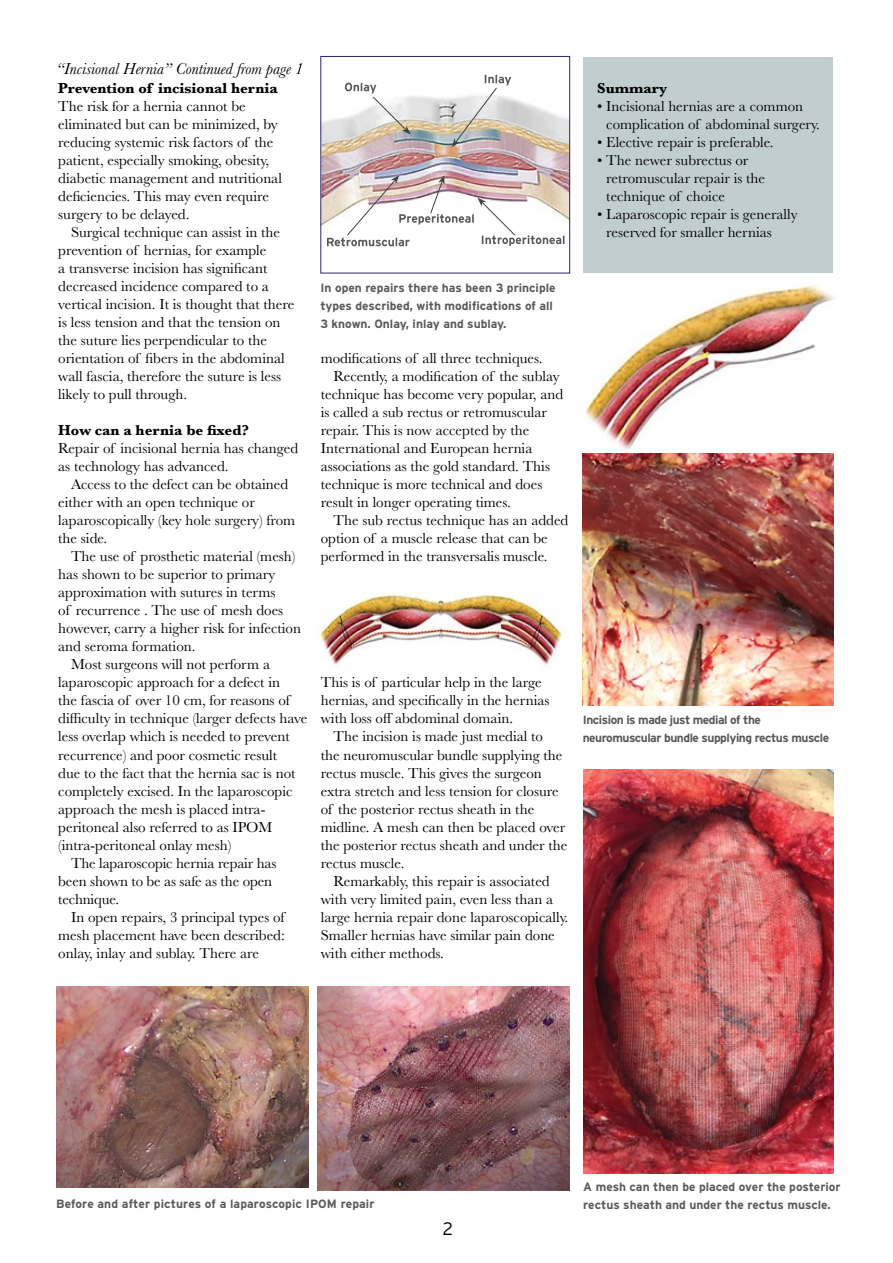
<style>
.page{position:relative;width:893px;height:1263px;background:#fff}
.page>*{position:absolute;margin:0;border:0;box-sizing:border-box;transform-origin:0 0}
.t1{font:300 18px "Interstate";color:#000}
.t2{font:italic 16.5px "Baskerville";color:#000}
.t3{font:15px/18px "Baskerville";color:#000}
.t4{font:700 15px "Baskerville";color:#000}
.t5{font:700 12px/18px "Interstate";color:#58595b}
.t6{font:700 12px/18px "Interstate";letter-spacing:-.04em;color:#58595b}
</style>
<div class="page">
<img style="left:317px;top:986px;width:253px;height:204px">
<img style="left:56px;top:986px;width:253px;height:201px">
<img style="left:322px;top:86px;width:246px;height:161px">
<div style="left:320px;top:56px;width:250px;height:217px;border:1px solid #29256a"></div>
<img style="left:584px;top:264px;width:250px;height:185px">
<img style="left:315px;top:593px;width:248px;height:72px">
<div style="left:583px;top:58px;width:249px;height:215px;background:#c1ced1"></div>
<img style="left:583px;top:770px;width:250px;height:403px">
<img style="left:583px;top:453px;width:250px;height:252px">
<img style="left:327px;top:175px;width:237px;height:71px">
<svg style="left:452px;top:74px;width:59px;height:73px"></svg>
<svg style="left:345px;top:82px;width:66px;height:52px"></svg>
<p class="t2" style="left:57px;top:57px;width:248px">“Incisional Hernia” Continued from page 1</p>
<p class="t4" style="left:58px;top:78px;width:221px">Prevention of incisional hernia</p>
<p class="t3" style="left:58px;top:98px;width:225px">The risk for a hernia cannot be eliminated but can be minimized, by reducing systemic risk factors of the patient, especially smoking, obesity, diabetic management and nutritional deficiencies. This may even require surgery to be delayed.</p>
<p class="t3" style="left:58px;top:224px;width:237px;text-indent:13px">Surgical technique can assist in the prevention of hernias, for example<br>a transverse incision has significant decreased incidence compared to a vertical incision. It is thought that there is less tension and that the tension on the suture lies perpendicular to the orientation of fibers in the abdominal wall fascia, therefore the suture is less likely to pull through.</p>
<p class="t4" style="left:58px;top:420px;width:192px">How can a hernia be fixed?</p>
<p class="t3" style="left:58px;top:440px;width:242px">Repair of incisional hernia has changed as technology has advanced.</p>
<p class="t3" style="left:58px;top:476px;width:239px;text-indent:13px">Access to the defect can be obtained either with an open technique or laparoscopically (key hole surgery) from the side.</p>
<p class="t3" style="left:71px;top:548px;width:226px">The use of prosthetic material (mesh)</p>
<p class="t3" style="left:58px;top:566px;width:219px">has shown to be superior to primary</p>
<p class="t3" style="left:58px;top:584px;width:219px">approximation with sutures in terms</p>
<p class="t3" style="left:58px;top:602px;width:226px">of recurrence . The use of mesh does</p>
<p class="t3" style="left:58px;top:620px;width:244px">however, carry a higher risk for infection</p>
<p class="t3" style="left:58px;top:638px;width:139px">and seroma formation.</p>
<p class="t3" style="left:71px;top:656px;width:201px">Most surgeons will not perform a</p>
<p class="t3" style="left:58px;top:674px;width:223px">laparoscopic approach for a defect in</p>
<p class="t3" style="left:58px;top:692px;width:233px">the fascia of over 10 cm, for reasons of</p>
<p class="t3" style="left:58px;top:710px;width:251px">difficulty in technique (larger defects have</p>
<p class="t3" style="left:58px;top:728px;width:233px">less overlap which is needed to prevent</p>
<p class="t3" style="left:58px;top:746px;width:220px">recurrence) and poor cosmetic result</p>
<p class="t3" style="left:58px;top:764px;width:239px">due to the fact that the hernia sac is not</p>
<p class="t3" style="left:58px;top:782px;width:236px">completely excised. In the laparoscopic</p>
<p class="t3" style="left:58px;top:800px;width:209px">approach the mesh is placed intra-</p>
<p class="t3" style="left:58px;top:818px;width:216px">peritoneal also referred to as IPOM</p>
<p class="t3" style="left:58px;top:836px;width:174px">(intra-peritoneal onlay mesh)</p>
<p class="t3" style="left:71px;top:854px;width:207px">The laparoscopic hernia repair has</p>
<p class="t3" style="left:58px;top:872px;width:215px">been shown to be as safe as the open</p>
<p class="t3" style="left:58px;top:890px;width:63px">technique.</p>
<p class="t3" style="left:71px;top:908px;width:215px">In open repairs, 3 principal types of</p>
<p class="t3" style="left:58px;top:926px;width:228px">mesh placement have been described:</p>
<p class="t3" style="left:58px;top:944px;width:202px">onlay, inlay and sublay. There are</p>
<p class="t5" style="left:320px;top:278px;width:237px">In open repairs there has been 3 principle types described, with modifications of all<br>3 known. Onlay, inlay and sublay.</p>
<p class="t3" style="left:321px;top:350px;width:223px">modifications of all three techniques.</p>
<p class="t3" style="left:333px;top:368px;width:228px">Recently, a modification of the sublay</p>
<p class="t3" style="left:321px;top:386px;width:244px">technique has become very popular, and</p>
<p class="t3" style="left:321px;top:404px;width:228px">is called a sub rectus or retromuscular</p>
<p class="t3" style="left:321px;top:422px;width:210px">repair. This is now accepted by the</p>
<p class="t3" style="left:321px;top:440px;width:213px">International and European hernia</p>
<p class="t3" style="left:321px;top:458px;width:231px">associations as the gold standard. This</p>
<p class="t3" style="left:321px;top:476px;width:223px">technique is more technical and does</p>
<p class="t3" style="left:321px;top:494px;width:192px">result in longer operating times.</p>
<p class="t3" style="left:333px;top:512px;width:236px">The sub rectus technique has an added</p>
<p class="t3" style="left:321px;top:530px;width:229px">option of a muscle release that can be</p>
<p class="t3" style="left:321px;top:548px;width:228px">performed in the transversalis muscle.</p>
<p class="t3" style="left:321px;top:674px;width:230px">This is of particular help in the large hernias, and specifically in the hernias with loss off abdominal domain.</p>
<p class="t3" style="left:321px;top:728px;width:248px;text-indent:13px">The incision is made just medial to<br>the neuromuscular bundle supplying the rectus muscle. This gives the surgeon extra stretch and less tension for closure of the posterior rectus sheath in the midline. A mesh can then be placed over the posterior rectus sheath and under the rectus muscle.</p>
<p class="t3" style="left:321px;top:872px;width:249px;text-indent:13px">Remarkably, this repair is associated with very limited pain, even less than a large hernia repair done laparoscopically.<br>Smaller hernias have similar pain done with either methods.</p>
<p class="t4" style="left:597px;top:78px;width:71px">Summary</p>
<p class="t3" style="left:606px;top:98px;width:215px;text-indent:-9px">• Incisional hernias are a common complication of abdominal surgery.</p>
<p class="t3" style="left:597px;top:134px;width:178px">• Elective repair is preferable.</p>
<p class="t3" style="left:606px;top:152px;width:160px;text-indent:-9px">• The newer subrectus or retromuscular repair is the technique of choice</p>
<p class="t3" style="left:606px;top:206px;width:193px;text-indent:-9px">• Laparoscopic repair is generally reserved for smaller hernias</p>
<p class="t6" style="left:583px;top:711px;width:248px">Incision is made just medial of the neuromuscular bundle supplying rectus muscle</p>
<p class="t5" style="left:56px;top:1194px;width:320px">Before and after pictures of a laparoscopic IPOM repair</p>
<p class="t1" style="left:443px;top:1218px;width:12px">2</p>
<p class="t5" style="left:583px;top:1178px;width:259px">A mesh can then be placed over the posterior rectus sheath and under the rectus muscle.</p>
</div>
